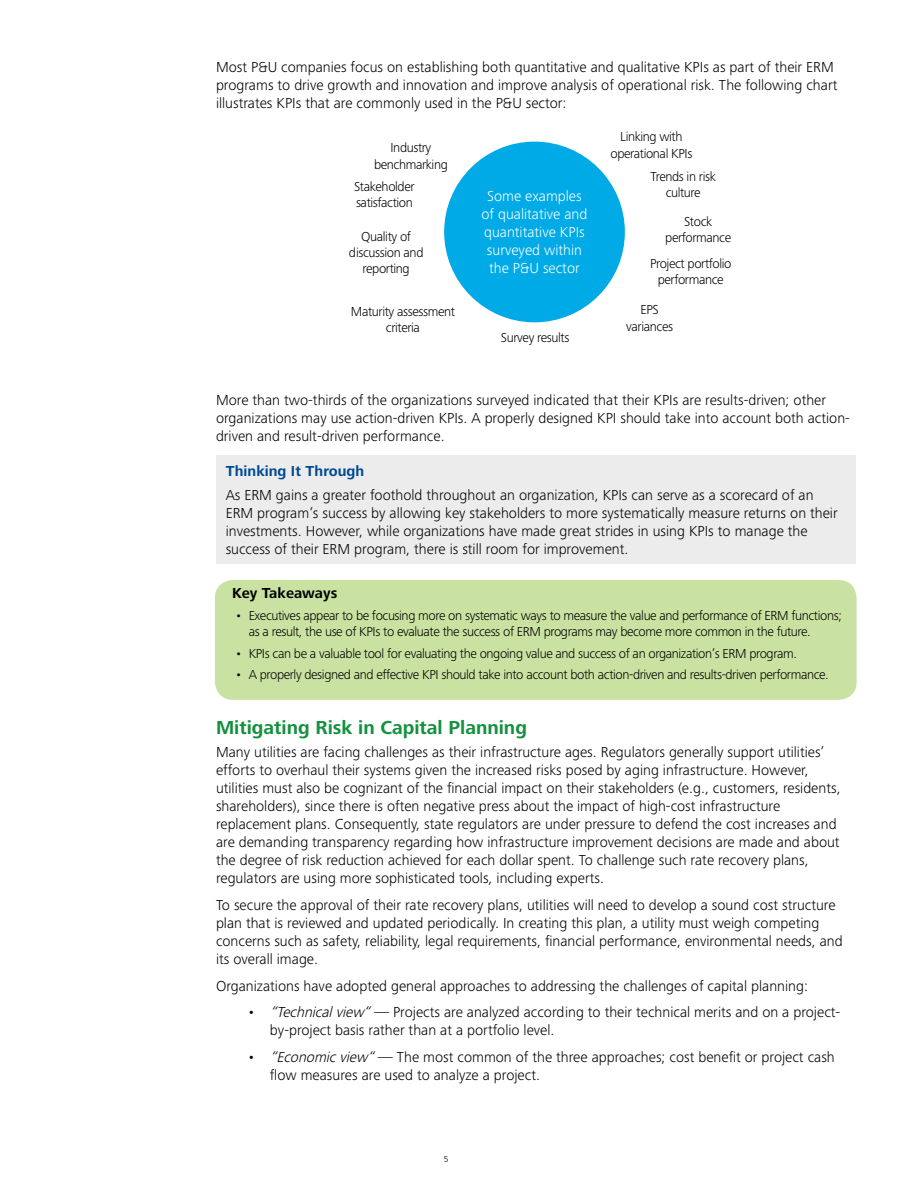
<style>
.page{position:relative;width:918px;height:1188px;background:#fff}
.page>*{position:absolute;margin:0;border:0;box-sizing:border-box;transform-origin:0 0}
.t1{font:700 19.5px "Frutiger Next Pro";color:#13913e}
.t2{font:300 15px/18px "Frutiger Next Pro";color:#000}
.t3{font:300 15px/18px "Frutiger Next Pro";color:#fff;text-align:center}
.t4{font:700 15px "Frutiger Next Pro";color:#004a94}
.t5{font:700 15px "Frutiger Next Pro";color:#000}
.t6{font:300 13.5px/16.2px "Frutiger Next Pro";letter-spacing:-.03em;color:#000;text-align:center}
.t7{font:300 9px "Frutiger Next Pro";color:#000}
.s1{font-style:italic}
</style>
<div class="page">
<div style="left:216px;top:455px;width:639px;height:108px;background:#ececed"></div>
<div style="left:444px;top:142px;width:181px;height:180px;background:#00aae7;border-radius:50%"></div>
<div style="left:215px;top:580px;width:642px;height:120px;background:#cae2a1;border-radius:18px"></div>
<p class="t2" style="left:216px;top:58px;width:623px">Most P&amp;U companies focus on establishing both quantitative and qualitative KPIs as part of their ERM programs to drive growth and innovation and improve analysis of operational risk. The following chart illustrates KPIs that are commonly used in the P&amp;U sector:</p>
<p class="t6" style="left:374px;top:140px;width:75px">Industry benchmarking</p>
<p class="t6" style="left:354px;top:178px;width:62px;text-align:left">Stakeholder satisfaction</p>
<p class="t6" style="left:349px;top:228px;width:76px">Quality of discussion and reporting</p>
<p class="t6" style="left:351px;top:304px;width:106px">Maturity assessment criteria</p>
<p class="t3" style="left:481px;top:187px;width:107px">Some examples of qualitative and quantitative KPIs surveyed within the P&amp;U sector</p>
<p class="t6" style="left:501px;top:329px;width:70px">Survey results</p>
<p class="t6" style="left:610px;top:129px;width:83px">Linking with operational KPIs</p>
<p class="t6" style="left:651px;top:168px;width:67px">Trends in risk culture</p>
<p class="t6" style="left:665px;top:213px;width:67px">Stock performance</p>
<p class="t6" style="left:650px;top:255px;width:83px">Project portfolio performance</p>
<p class="t6" style="left:626px;top:302px;width:48px">EPS variances</p>
<p class="t2" style="left:216px;top:391px;width:636px">More than two-thirds of the organizations surveyed indicated that their KPIs are results-driven; other organizations may use action-driven KPIs. A properly designed KPI should take into account both action&shy;driven and result-driven performance.</p>
<p class="t4" style="left:226px;top:462px;width:140px">Thinking It Through</p>
<p class="t2" style="left:226px;top:486px;width:614px">As ERM gains a greater foothold throughout an organization, KPIs can serve as a scorecard of an ERM program’s success by allowing key stakeholders to more systematically measure returns on their investments. However, while organizations have made great strides in using KPIs to manage the success of their ERM program, there is still room for improvement.</p>
<p class="t5" style="left:232px;top:584px;width:107px">Key Takeaways</p>
<p class="t6" style="left:249px;top:607px;width:595px;text-align:left;text-indent:-14px">• Executives appear to be focusing more on systematic ways to measure the value and performance of ERM functions; as a result, the use of KPIs to evaluate the success of ERM programs may become more common in the future.</p>
<p class="t6" style="left:235px;top:645px;width:563px">• KPIs can be a valuable tool for evaluating the ongoing value and success of an organization’s ERM program.</p>
<p class="t6" style="left:235px;top:667px;width:595px">• A properly designed and effective KPI should take into account both action-driven and results-driven performance.</p>
<h1 class="t1" style="left:216px;top:716px;width:312px">Mitigating Risk in Capital Planning</h1>
<p class="t2" style="left:216px;top:743px;width:626px">Many utilities are facing challenges as their infrastructure ages. Regulators generally support utilities’ efforts to overhaul their systems given the increased risks posed by aging infrastructure. However, utilities must also be cognizant of the financial impact on their stakeholders (e.g., customers, residents, shareholders), since there is often negative press about the impact of high-cost infrastructure replacement plans. Consequently, state regulators are under pressure to defend the cost increases and are demanding transparency regarding how infrastructure improvement decisions are made and about the degree of risk reduction achieved for each dollar spent. To challenge such rate recovery plans, regulators are using more sophisticated tools, including experts.</p>
<p class="t2" style="left:216px;top:896px;width:628px">To secure the approval of their rate recovery plans, utilities will need to develop a sound cost structure plan that is reviewed and updated periodically. In creating this plan, a utility must weigh competing concerns such as safety, reliability, legal requirements, financial performance, environmental needs, and its overall image.</p>
<p class="t2" style="left:216px;top:977px;width:594px">Organizations have adopted general approaches to addressing the challenges of capital planning:</p>
<p class="t2" style="left:270px;top:1003px;width:572px;text-indent:-22px">• <span class="s1">“Technicalview“</span>— Projects are analyzed according to their technical merits and on a project&shy;by-project basis rather than at a portfolio level.</p>
<p class="t2" style="left:270px;top:1048px;width:566px;text-indent:-22px">• <span class="s1">“Economicview“</span>— The most common of the three approaches; cost benefit or project cash flow measures are used to analyze a project.</p>
<p class="t7" style="left:444px;top:1154px;width:6px">5</p>
</div>
